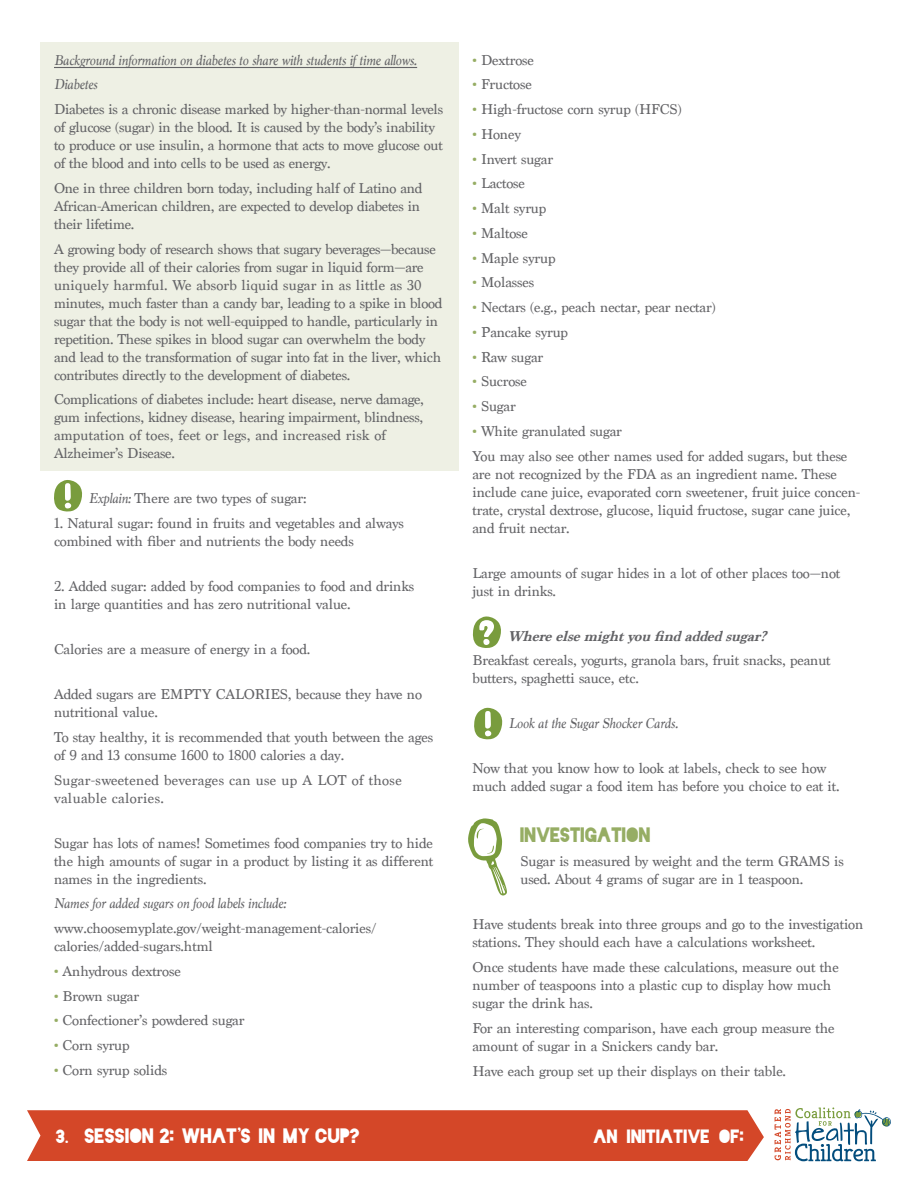
<style>
.page{position:relative;width:918px;height:1188px;background:#fff}
.page>*{position:absolute;margin:0;border:0;box-sizing:border-box;transform-origin:0 0}
.t1{font:19.5px "Blackout Midnight";color:#fff}
.t2{font:19.5px "Blackout Midnight";letter-spacing:-.01em;color:#96ad64}
.t3{font:18px "Blackout Midnight";color:#fff}
.t4{font:15px/18px "Marion";letter-spacing:-.01em;color:#636366}
.t5{font:italic 15px "Marion";letter-spacing:-.01em;color:#636366}
.t6{font:15px/18px "Marion";letter-spacing:.02em;color:#636366}
.t7{font:italic 700 15px "Marion";color:#636366}
.s1{font-style:italic}
.s2{color:#96ad64}
.s3{font-size:18px}
.s4{font-family:"Abolition Round";font-size:18px}
.s5{font-family:"Abolition Round"}
</style>
<div class="page">
<div style="left:27px;top:1110px;width:737px;height:51px;background:#d44728"></div>
<svg style="left:775px;top:1107px;width:116px;height:54px"></svg>
<div style="left:40px;top:42px;width:419px;height:429px;background:#eef0e4"></div>
<hr style="left:54px;top:67px;width:363px;height:1px;background:#636366">
<svg style="left:468px;top:818px;width:39px;height:78px"></svg>
<svg style="left:472px;top:616px;width:29px;height:32px"></svg>
<svg style="left:54px;top:480px;width:28px;height:32px"></svg>
<svg style="left:474px;top:708px;width:29px;height:31px"></svg>
<p class="t5" style="left:54px;top:50px;width:365px">Background information on diabetes to share with students if time allows.</p>
<p class="t5" style="left:54px;top:75px;width:45px">Diabetes</p>
<p class="t4" style="left:54px;top:100px;width:391px">Diabetes is a chronic disease marked by higher-than-normal levels of glucose (sugar) in the blood. It is caused by the body’s inability to produce or use insulin, a hormone that acts to move glucose out of the blood and into cells to be used as energy.</p>
<p class="t4" style="left:54px;top:179px;width:370px">One in three children born today, including half of Latino and<br>African-American children, are expected to develop diabetes in their lifetime.</p>
<p class="t4" style="left:54px;top:240px;width:390px">A growing body of research shows that sugary beverages—because they provide all of their calories from sugar in liquid form—are uniquely harmful. We absorb liquid sugar in as little as 30 minutes, much faster than a candy bar, leading to a spike in blood sugar that the body is not well-equipped to handle, particularly in repetition. These spikes in blood sugar can overwhelm the body and lead to the transformation of sugar into fat in the liver, which contributes directly to the development of diabetes.</p>
<p class="t4" style="left:54px;top:391px;width:372px">Complications of diabetes include: heart disease, nerve damage, gum infections, kidney disease, hearing impairment, blindness, amputation of toes, feet or legs, and increased risk of Alzheimer’s Disease.</p>
<p class="t4" style="left:89px;top:490px;width:219px"><span class="s1">Explain:</span> There are two types of sugar:</p>
<p class="t4" style="left:54px;top:514px;width:352px">1. Natural sugar: found in fruits and vegetables and always combined with fiber and nutrients the body needs</p>
<p class="t4" style="left:54px;top:577px;width:362px">2. Added sugar: added by food companies to food and drinks in large quantities and has zero nutritional value.</p>
<p class="t4" style="left:54px;top:640px;width:258px">Calories are a measure of energy in a food.</p>
<p class="t4" style="left:54px;top:685px;width:370px">Added sugars are EMPTY CALORIES, because they have no nutritional value.</p>
<p class="t4" style="left:54px;top:728px;width:381px">To stay healthy, it is recommended that youth between the ages of 9 and 13 consume 1600 to 1800 calories a day.</p>
<p class="t6" style="left:54px;top:771px;width:349px">Sugar-sweetened beverages can use up A LOT of those valuable calories.</p>
<p class="t4" style="left:54px;top:834px;width:381px;text-align:justify">Sugar has lots of names! Sometimes food companies try to hide the high amounts of sugar in a product by listing it as different names in the ingredients.</p>
<p class="t5" style="left:54px;top:894px;width:234px">Names for added sugars on food labels include:</p>
<p class="t4" style="left:54px;top:919px;width:324px">www.choosemyplate.gov/weight-management-calories/ calories/added-sugars.html</p>
<p class="t4" style="left:54px;top:962px;width:128px"><span class="s2">•</span> Anhydrous dextrose</p>
<p class="t4" style="left:54px;top:987px;width:87px"><span class="s2">•</span> Brown sugar</p>
<p class="t4" style="left:54px;top:1012px;width:192px"><span class="s2">•</span> Confectioner’s powdered sugar</p>
<p class="t4" style="left:54px;top:1036px;width:77px"><span class="s2">•</span> Corn syrup</p>
<p class="t4" style="left:54px;top:1061px;width:115px"><span class="s2">•</span> Corn syrup solids</p>
<p class="t4" style="left:472px;top:51px;width:63px"><span class="s2">•</span> Dextrose</p>
<p class="t4" style="left:472px;top:76px;width:61px"><span class="s2">•</span> Fructose</p>
<p class="t4" style="left:472px;top:100px;width:211px"><span class="s2">•</span> High-fructose corn syrup (HFCS)</p>
<p class="t4" style="left:472px;top:125px;width:50px"><span class="s2">•</span> Honey</p>
<p class="t4" style="left:472px;top:150px;width:82px"><span class="s2">•</span> Invert sugar</p>
<p class="t4" style="left:472px;top:175px;width:54px"><span class="s2">•</span> Lactose</p>
<p class="t4" style="left:472px;top:199px;width:75px"><span class="s2">•</span> Malt syrup</p>
<p class="t4" style="left:472px;top:224px;width:57px"><span class="s2">•</span> Maltose</p>
<p class="t4" style="left:472px;top:249px;width:85px"><span class="s2">•</span> Maple syrup</p>
<p class="t4" style="left:472px;top:274px;width:63px"><span class="s2">•</span> Molasses</p>
<p class="t4" style="left:472px;top:298px;width:245px"><span class="s2">•</span> Nectars (e.g., peach nectar, pear nectar)</p>
<p class="t4" style="left:472px;top:323px;width:97px"><span class="s2">•</span> Pancake syrup</p>
<p class="t4" style="left:472px;top:348px;width:72px"><span class="s2">•</span> Raw sugar</p>
<p class="t4" style="left:472px;top:373px;width:56px"><span class="s2">•</span> Sucrose</p>
<p class="t4" style="left:472px;top:397px;width:45px"><span class="s2">•</span> Sugar</p>
<p class="t4" style="left:472px;top:422px;width:151px"><span class="s2">•</span> White granulated sugar</p>
<p class="t4" style="left:472px;top:447px;width:389px">You may also see other names used for added sugars, but these are not recognized by the FDA as an ingredient name. These include cane juice, evaporated corn sweetener, fruit juice concen&shy;trate, crystal dextrose, glucose, liquid fructose, sugar cane juice, and fruit nectar.</p>
<p class="t4" style="left:472px;top:564px;width:369px">Large amounts of sugar hides in a lot of other places too—not just in drinks.</p>
<p class="t7" style="left:508px;top:627px;width:265px">Whereelsemightyoufindaddedsugar?</p>
<p class="t4" style="left:472px;top:652px;width:360px">Breakfast cereals, yogurts, granola bars, fruit snacks, peanut butters, spaghetti sauce, etc.</p>
<p class="t5" style="left:509px;top:714px;width:171px">Look at the Sugar Shocker Cards.</p>
<p class="t4" style="left:472px;top:760px;width:369px">Now that you know how to look at labels, check to see how much added sugar a food item has before you choice to eat it.</p>
<p class="t2" style="left:520px;top:826px;width:132px">INVESTIGATION</p>
<p class="t4" style="left:520px;top:853px;width:325px">Sugar is measured by weight and the term GRAMS is used. About 4 grams of sugar are in 1 teaspoon.</p>
<p class="t4" style="left:472px;top:916px;width:392px">Have students break into three groups and go to the investigation stations. They should each have a calculations worksheet.</p>
<p class="t4" style="left:472px;top:959px;width:368px">Once students have made these calculations, measure out the number of teaspoons into a plastic cup to display how much sugar the drink has.</p>
<p class="t4" style="left:472px;top:1019px;width:364px">For an interesting comparison, have each group measure the amount of sugar in a Snickers candy bar.</p>
<p class="t4" style="left:472px;top:1062px;width:315px">Have each group set up their displays on their table.</p>
<h1 class="t1" style="left:56px;top:1128px;width:305px"><span class="s3">3</span><span class="s4">.</span> SESSION 2: WHAT<span class="s5">’</span>S IN MY CUP?</h1>
<p class="t3" style="left:594px;top:1129px;width:152px">AN INITIATIVE OF:</p>
</div>
